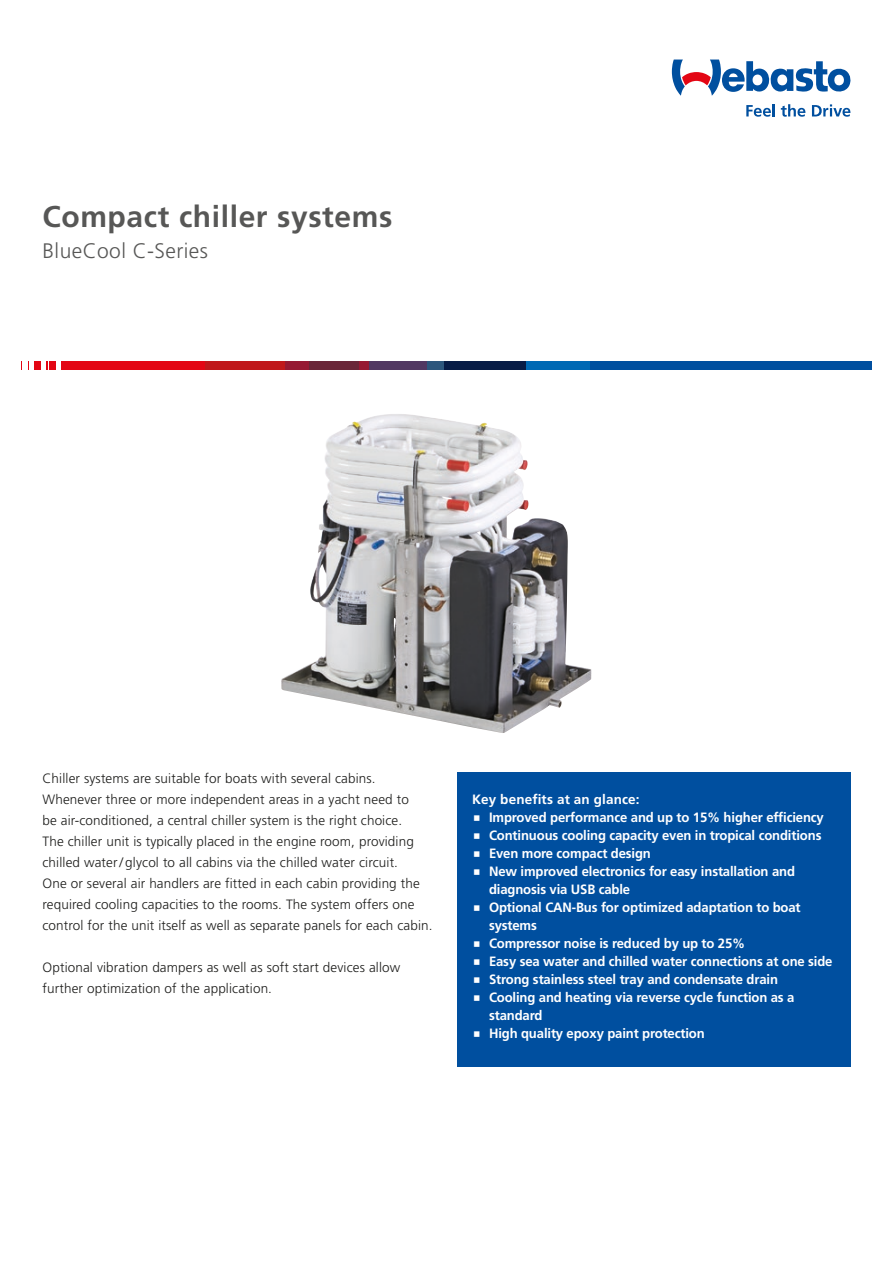
<style>
.page{position:relative;width:893px;height:1263px;background:#fff}
.page>*{position:absolute;margin:0;border:0;box-sizing:border-box;transform-origin:0 0}
.t1{font:700 30px "Frutiger";letter-spacing:.02em;color:#575756}
.t2{font:300 21px "Frutiger";letter-spacing:.02em;color:#575756}
.t3{font:300 13.5px/21px "Frutiger";letter-spacing:.01em;color:#1d1d1b}
.t4{font:700 13.5px/18px "Frutiger";letter-spacing:-.01em;color:#fff}
</style>
<div class="page">
<svg style="left:746px;top:104px;width:29px;height:13px"></svg>
<svg style="left:781px;top:104px;width:24px;height:13px"></svg>
<svg style="left:812px;top:104px;width:38px;height:13px"></svg>
<svg style="left:672px;top:60px;width:178px;height:36px"></svg>
<div style="left:21px;top:361px;width:184px;height:9px;background:#e30614"></div>
<div style="left:205px;top:361px;width:80px;height:9px;background:#c0181b"></div>
<div style="left:285px;top:361px;width:24px;height:9px;background:#961933"></div>
<div style="left:309px;top:361px;width:50px;height:9px;background:#6a2638"></div>
<div style="left:359px;top:361px;width:10px;height:9px;background:#961933"></div>
<div style="left:369px;top:361px;width:57px;height:9px;background:#513862"></div>
<div style="left:426px;top:361px;width:18px;height:9px;background:#2d577d"></div>
<div style="left:444px;top:361px;width:82px;height:9px;background:#071c46"></div>
<div style="left:526px;top:361px;width:64px;height:9px;background:#0069b4"></div>
<div style="left:590px;top:361px;width:282px;height:9px;background:#004f9f"></div>
<svg style="left:22px;top:361px;width:12px;height:9px"></svg>
<svg style="left:41px;top:361px;width:8px;height:9px"></svg>
<svg style="left:57px;top:361px;width:4px;height:9px"></svg>
<img style="left:281px;top:414px;width:308px;height:319px">
<div style="left:457px;top:773px;width:393px;height:294px;background:#004f9f"></div>
<h1 class="t1" style="left:43px;top:199px;width:351px">Compact chiller systems</h1>
<h2 class="t2" style="left:43px;top:239px;width:167px">BlueCool C-Series</h2>
<p class="t3" style="left:43px;top:768px;width:392px">Chiller systems are suitable for boats with several cabins.<br>Whenever three or more independent areas in a yacht need to<br>be air-conditioned, a central chiller system is the right choice.<br>The chiller unit is typically placed in the engine room, providing chilled water/ glycol to all cabins via the chilled water circuit.<br>One or several air handlers are fitted in each cabin providing the required cooling capacities to the rooms. The system offers one control for the unit itself as well as separate panels for each cabin.</p>
<p class="t3" style="left:43px;top:957px;width:359px">Optional vibration dampers as well as soft start devices allow further optimization of the application.</p>
<p class="t4" style="left:489px;top:791px;width:345px;text-indent:-17px">Key benefits at an glance:<br>Improved performance and up to 15% higher efficiency Continuous cooling capacity even in tropical conditions Even more compact design<br>New improved electronics for easy installation and diagnosis via USB cable<br>Optional CAN-Bus for optimized adaptation to boat systems<br>Compressor noise is reduced by up to 25%<br>Easy sea water and chilled water connections at one side Strong stainless steel tray and condensate drain<br>Cooling and heating via reverse cycle function as a standard<br>High quality epoxy paint protection</p>
</div>
